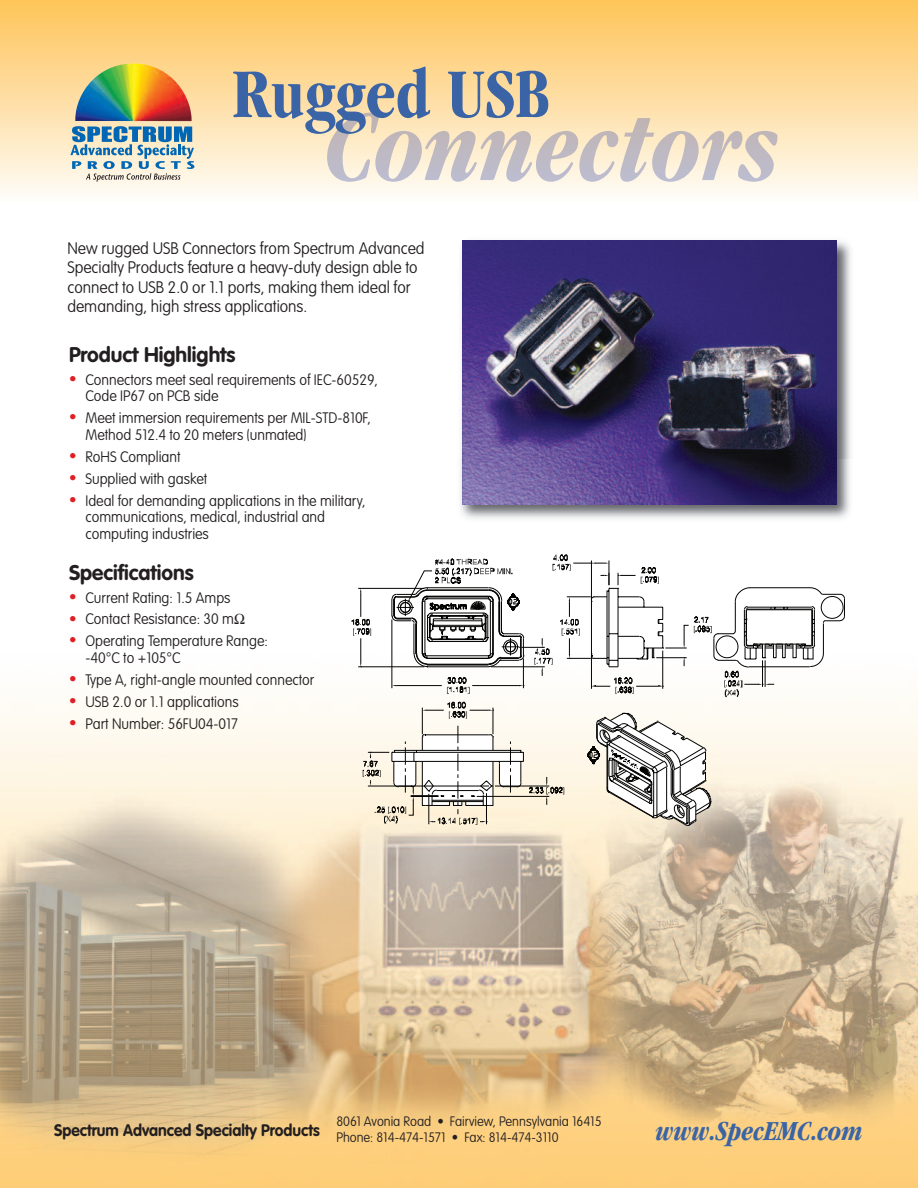
<style>
.page{position:relative;width:918px;height:1188px;background:#fff}
.page>*{position:absolute;margin:0;border:0;box-sizing:border-box;transform-origin:0 0}
.t1{font:700 condensed 72px "Garamond";color:#3a64a6;scale:.95 1}
.t2{font:italic 700 condensed 28.5px "Garamond";color:#3a64a6;scale:.95 1}
.t3{font:700 21px "VAG Rounded";color:#231f20}
.t4{font:100 16.5px/19.5px "VAG Rounded";color:#231f20;scale:.95 1}
.t5{font:700 16.5px "VAG Rounded";color:#231f20;scale:.95 1}
.t6{font:100 15px/16.5px "VAG Rounded";color:#231f20;scale:.95 1}
.t7{font:100 13.5px/15.3px "VAG Rounded";color:#231f20;scale:.95 1}
.s1{color:#df1f25}
</style>
<div class="page">
<img style="left:0;top:554px;width:918px;height:633px">
<div style="left:0;top:0;width:918px;height:202px;background:linear-gradient(to bottom,#ffc458,#fcfaf6)"></div>
<img style="left:75px;top:63px;width:117px;height:58px">
<svg style="left:70px;top:126px;width:124px;height:56px;background:#a3bcc4"></svg>
<svg style="left:352px;top:555px;width:493px;height:271px"></svg>
<img style="left:460px;top:240px;width:391px;height:279px">
<img style="left:463px;top:241px;width:374px;height:263px">
<img style="left:327px;top:113px;width:415px;height:69px">
<svg style="left:235px;top:614px;width:9px;height:10px"></svg>
<h1 class="t1" style="left:233px;top:67px;width:335px">Rugged USB</h1>
<p class="t4" style="left:68px;top:239px;width:377px">New rugged USB Connectors from Spectrum Advanced Specialty Products feature a heavy-duty design able to connect to USB 2.0 or 1.1 ports, making them ideal for demanding, high stress applications.</p>
<h3 class="t3" style="left:69px;top:346px;width:168px">Product Highlights</h3>
<p class="t6" style="left:86px;top:372px;width:309px;text-indent:-17px"><span class="s1">•</span> Connectors meet seal requirements of IEC-60529,<br>Code IP67 on PCB side</p>
<p class="t6" style="left:86px;top:411px;width:302px;text-indent:-17px"><span class="s1">•</span> Meet immersion requirements per MIL-STD-810F,<br>Method 512.4 to 20 meters (unmated)</p>
<p class="t6" style="left:69px;top:449px;width:119px"><span class="s1">•</span> RoHS Compliant</p>
<p class="t6" style="left:69px;top:471px;width:147px"><span class="s1">•</span> Supplied with gasket</p>
<p class="t6" style="left:86px;top:493px;width:296px;text-indent:-17px"><span class="s1">•</span> Ideal for demanding applications in the military, communications, medical, industrial and computing industries</p>
<h3 class="t3" style="left:69px;top:563px;width:126px">Specifications</h3>
<p class="t6" style="left:69px;top:590px;width:172px"><span class="s1">•</span> Current Rating: 1.5 Amps</p>
<p class="t6" style="left:69px;top:612px;width:175px"><span class="s1">•</span> Contact Resistance: 30 m</p>
<p class="t6" style="left:86px;top:634px;width:193px;text-indent:-17px"><span class="s1">•</span> Operating Temperature Range: -40°C to +105°C</p>
<p class="t6" style="left:69px;top:672px;width:260px"><span class="s1">•</span> Type A, right-angle mounted connector</p>
<p class="t6" style="left:69px;top:694px;width:180px"><span class="s1">•</span> USB 2.0 or 1.1 applications</p>
<p class="t6" style="left:69px;top:716px;width:179px"><span class="s1">•</span> Part Number: 56FU04-017</p>
<p class="t5" style="left:54px;top:1124px;width:281px">Spectrum Advanced Specialty Products</p>
<p class="t7" style="left:336px;top:1115px;width:281px">8061 Avonia Road • Fairview, Pennsylvania 16415<br>Phone: 814-474-1571 • Fax: 814-474-3110</p>
<h2 class="t2" style="left:655px;top:1121px;width:220px">www.SpecEMC.com</h2>
</div>
